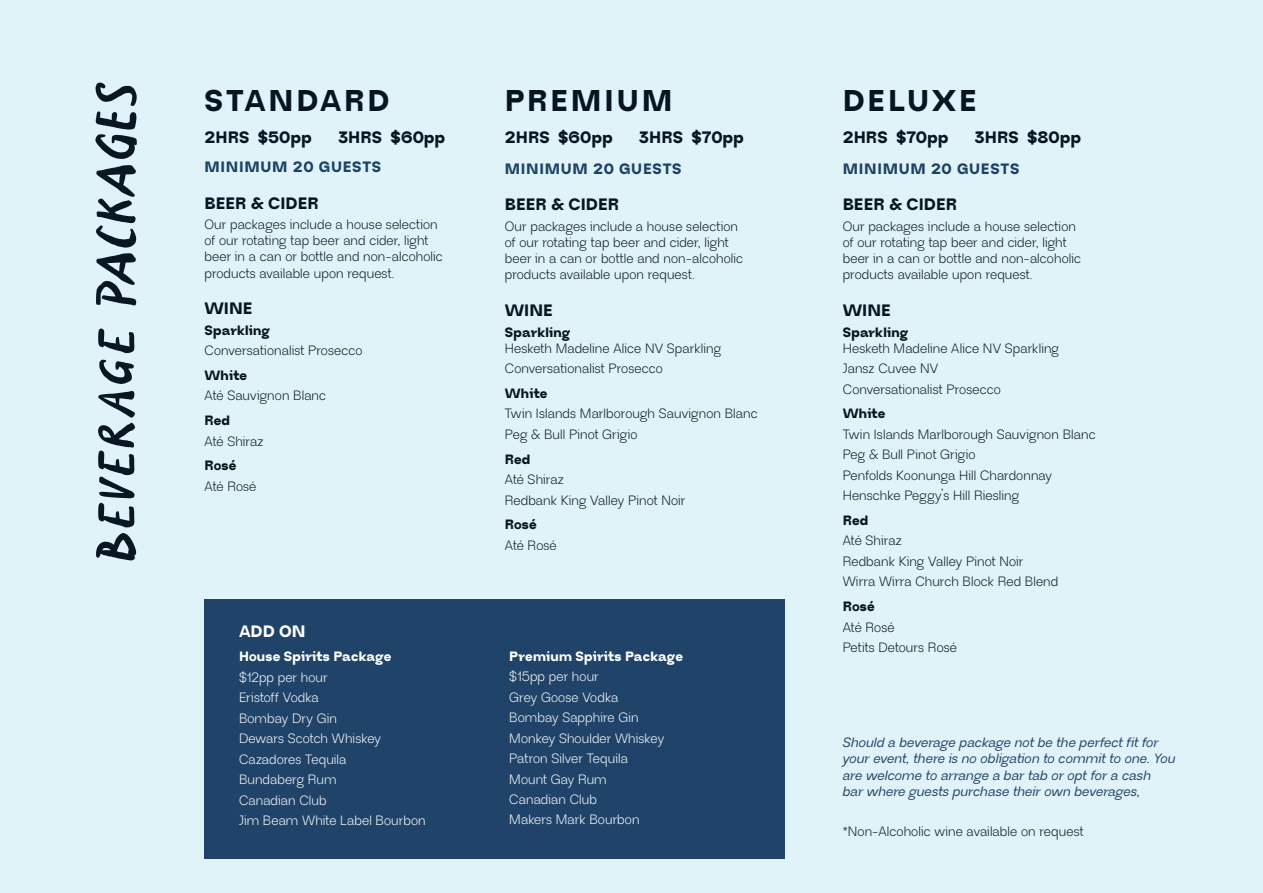
<style>
.page{position:relative;width:1263px;height:893px;background:#dff3f8}
.page>*{position:absolute;margin:0;border:0;box-sizing:border-box;transform-origin:0 0}
.t1{font:90px "Bellokali";letter-spacing:.035em;color:#0a1722}
.t2{font:800 30px "Neue Regrade";letter-spacing:.095em;color:#0a1722}
.t3{font:800 16.5px "Neue Regrade";letter-spacing:.005em;color:#0a1722}
.Body_Copy{font:800 16.5px "Neue Regrade";color:#fff}
.t4{font:800 15px "Neue Regrade";letter-spacing:.05em;color:#1f4569}
.Body_Copy-2{font:13.5px/20.4px "Neue Regrade";letter-spacing:.01em;color:#0a1722}
.Body_Copy-3{font:13.5px "Neue Regrade";letter-spacing:.01em;color:#fff}
.Body_Copy-4{font:italic 500 13.5px/16.2px "Neue Regrade";letter-spacing:.005em;color:#204369}
.t5{font:800 13.5px "Neue Regrade";letter-spacing:.015em;color:#0a1722}
.Body_Copy-5{font:800 13.5px "Neue Regrade";letter-spacing:.015em;color:#fff}
</style>
<div class="page">
<div style="left:204px;top:599px;width:581px;height:259px;background:#204369"></div>
<p class="t1" style="left:84px;top:562px;width:481px;rotate:-90deg">Beverage PACKAGES</p>
<h2 class="t2" style="left:204px;top:79px;width:186px">STANDARD</h2>
<p class="t3" style="left:204px;top:126px;width:109px">2HRS $50pp</p>
<p class="t3" style="left:338px;top:126px;width:109px">3HRS $60pp</p>
<p class="t4" style="left:204px;top:156px;width:178px">MINIMUM 20 GUESTS</p>
<p class="t3" style="left:204px;top:191px;width:116px">BEER &amp; CIDER</p>
<p class="Body_Copy-2" style="left:204px;top:216px;width:240px;line-height:16.2px">Our packages include a house selection of our rotating tap beer and cider, light beer in a can or bottle and non-alcoholic products available upon request.</p>
<p class="t3" style="left:204px;top:297px;width:50px">WINE</p>
<p class="t5" style="left:204px;top:321px;width:67px">Sparkling</p>
<p class="Body_Copy-2" style="left:204px;top:340px;width:160px">Conversationalist Prosecco</p>
<p class="t5" style="left:204px;top:366px;width:44px">White</p>
<p class="Body_Copy-2" style="left:204px;top:386px;width:123px">Até Sauvignon Blanc</p>
<p class="t5" style="left:204px;top:411px;width:27px">Red</p>
<p class="Body_Copy-2" style="left:204px;top:431px;width:61px">Até Shiraz</p>
<p class="t5" style="left:204px;top:456px;width:33px">Rosé</p>
<p class="Body_Copy-2" style="left:204px;top:476px;width:53px">Até Rosé</p>
<p class="Body_Copy" style="left:239px;top:620px;width:68px">ADD ON</p>
<p class="Body_Copy-5" style="left:239px;top:647px;width:154px">House Spirits Package</p>
<p class="Body_Copy-3" style="left:239px;top:669px;width:90px">$12pp per hour</p>
<p class="Body_Copy-3" style="left:239px;top:689px;width:81px">Eristoff Vodka</p>
<p class="Body_Copy-3" style="left:239px;top:710px;width:99px">Bombay Dry Gin</p>
<p class="Body_Copy-3" style="left:239px;top:730px;width:143px">Dewars Scotch Whiskey</p>
<p class="Body_Copy-3" style="left:239px;top:751px;width:109px">Cazadores Tequila</p>
<p class="Body_Copy-3" style="left:239px;top:771px;width:99px">Bundaberg Rum</p>
<p class="Body_Copy-3" style="left:239px;top:791px;width:89px">Canadian Club</p>
<p class="Body_Copy-3" style="left:239px;top:812px;width:188px">Jim Beam White Label Bourbon</p>
<h2 class="t2" style="left:505px;top:79px;width:169px">PREMIUM</h2>
<p class="t3" style="left:505px;top:126px;width:109px">2HRS $60pp</p>
<p class="t3" style="left:639px;top:126px;width:106px">3HRS $70pp</p>
<p class="t4" style="left:505px;top:158px;width:178px">MINIMUM 20 GUESTS</p>
<p class="t3" style="left:505px;top:193px;width:116px">BEER &amp; CIDER</p>
<p class="Body_Copy-2" style="left:505px;top:218px;width:240px;line-height:16.2px">Our packages include a house selection of our rotating tap beer and cider, light beer in a can or bottle and non-alcoholic products available upon request.</p>
<p class="t3" style="left:505px;top:299px;width:50px">WINE</p>
<p class="t5" style="left:505px;top:322px;width:67px">Sparkling</p>
<p class="Body_Copy-2" style="left:505px;top:338px;width:218px">Hesketh Madeline Alice NV Sparkling<br>Conversationalist Prosecco</p>
<p class="t5" style="left:505px;top:384px;width:44px">White</p>
<p class="Body_Copy-2" style="left:505px;top:404px;width:254px">Twin Islands Marlborough Sauvignon Blanc<br>Peg &amp; Bull Pinot Grigio</p>
<p class="t5" style="left:505px;top:449px;width:27px">Red</p>
<p class="Body_Copy-2" style="left:505px;top:469px;width:182px">Até Shiraz<br>Redbank King Valley Pinot Noir</p>
<p class="t5" style="left:505px;top:515px;width:33px">Rosé</p>
<p class="Body_Copy-2" style="left:505px;top:535px;width:53px">Até Rosé</p>
<p class="Body_Copy-5" style="left:509px;top:646px;width:175px">Premium Spirits Package</p>
<p class="Body_Copy-3" style="left:509px;top:668px;width:91px">$15pp per hour</p>
<p class="Body_Copy-3" style="left:509px;top:688px;width:110px">Grey Goose Vodka</p>
<p class="Body_Copy-3" style="left:509px;top:709px;width:131px">Bombay Sapphire Gin</p>
<p class="Body_Copy-3" style="left:509px;top:729px;width:156px">Monkey Shoulder Whiskey</p>
<p class="Body_Copy-3" style="left:509px;top:750px;width:120px">Patron Silver Tequila</p>
<p class="Body_Copy-3" style="left:509px;top:770px;width:99px">Mount Gay Rum</p>
<p class="Body_Copy-3" style="left:509px;top:791px;width:89px">Canadian Club</p>
<p class="Body_Copy-3" style="left:509px;top:811px;width:132px">Makers Mark Bourbon</p>
<h2 class="t2" style="left:843px;top:79px;width:135px">DELUXE</h2>
<p class="t3" style="left:843px;top:126px;width:107px">2HRS $70pp</p>
<p class="t3" style="left:975px;top:126px;width:108px">3HRS $80pp</p>
<p class="t4" style="left:843px;top:158px;width:178px">MINIMUM 20 GUESTS</p>
<p class="t3" style="left:843px;top:193px;width:116px">BEER &amp; CIDER</p>
<p class="Body_Copy-2" style="left:843px;top:218px;width:240px;line-height:16.2px">Our packages include a house selection of our rotating tap beer and cider, light beer in a can or bottle and non-alcoholic products available upon request.</p>
<p class="t3" style="left:843px;top:299px;width:50px">WINE</p>
<p class="t5" style="left:843px;top:322px;width:67px">Sparkling</p>
<p class="Body_Copy-2" style="left:843px;top:338px;width:218px">Hesketh Madeline Alice NV Sparkling<br>Jansz Cuvee NV<br>Conversationalist Prosecco</p>
<p class="t5" style="left:843px;top:404px;width:44px">White</p>
<p class="Body_Copy-2" style="left:843px;top:424px;width:254px">Twin Islands Marlborough Sauvignon Blanc Peg &amp; Bull Pinot Grigio<br>Penfolds Koonunga Hill Chardonnay Henschke Peggy’s Hill Riesling</p>
<p class="t5" style="left:843px;top:511px;width:27px">Red</p>
<p class="Body_Copy-2" style="left:843px;top:531px;width:217px">Até Shiraz<br>Redbank King Valley Pinot Noir<br>Wirra Wirra Church Block Red Blend</p>
<p class="t5" style="left:843px;top:597px;width:33px">Rosé</p>
<p class="Body_Copy-2" style="left:843px;top:617px;width:116px">Até Rosé<br>Petits Detours Rosé</p>
<p class="Body_Copy-4" style="left:843px;top:734px;width:334px">Should a beverage package not be the perfect fit for your event, there is no obligation to commit to one. You are welcome to arrange a bar tab or opt for a cash<br>bar where guests purchase their own beverages,</p>
<p class="Body_Copy-2" style="left:843px;top:821px;width:242px">*Non-Alcoholic wine available on request</p>
</div>
